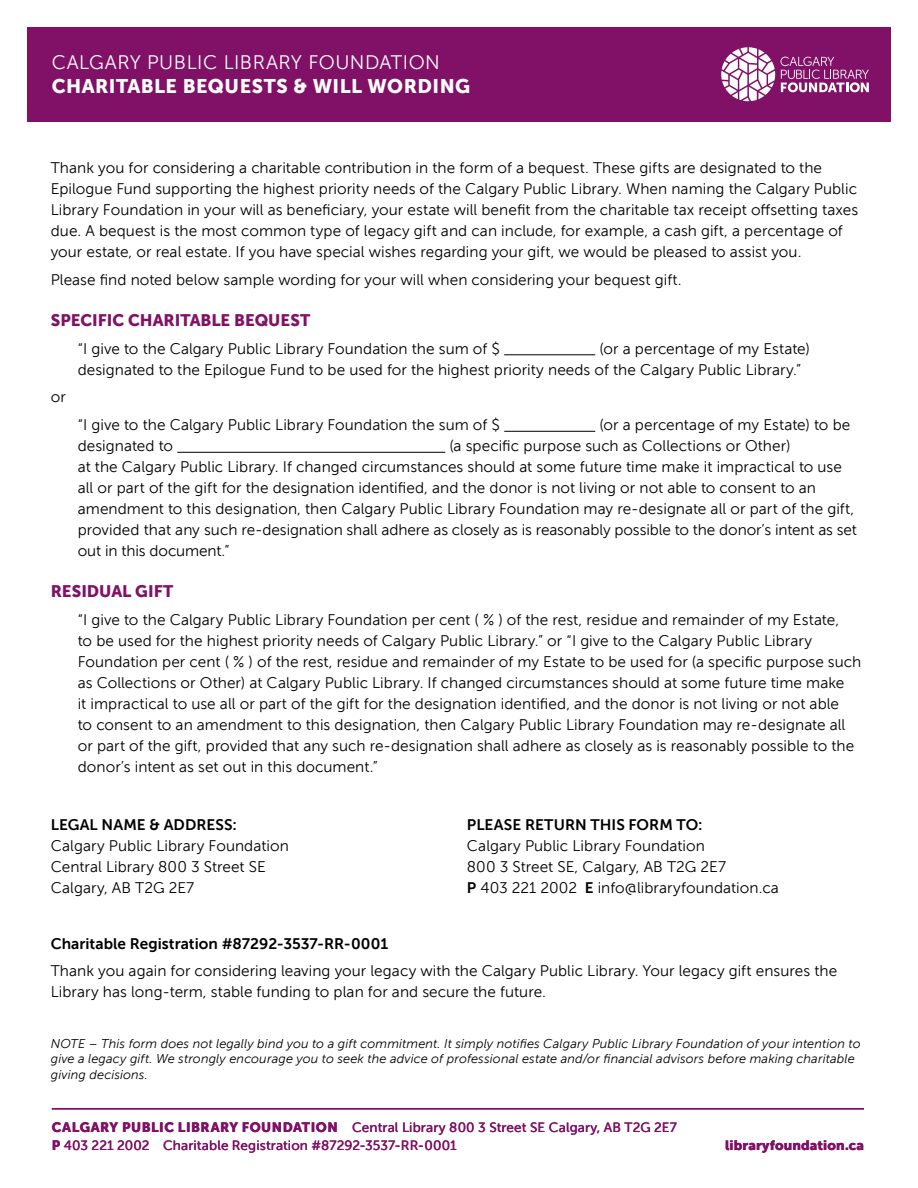
<style>
.page{position:relative;width:918px;height:1188px;background:#fff}
.page>*{position:absolute;margin:0;border:0;box-sizing:border-box;transform-origin:0 0}
.t1{font:19.5px "Museo Sans 900";letter-spacing:.025em;color:#fff}
.t2{font:19.5px "Museo Sans 300";letter-spacing:.025em;color:#fff}
.t3{font:16.5px "Museo Sans 900";color:#811167}
.t4{font:15.3px/21px "Museo Sans 300";letter-spacing:.005em;color:#000}
.t5{font:15.3px "Museo Sans 700";color:#000}
.t6{font:13.5px/18px "Museo Sans 500";letter-spacing:.005em;color:#811167}
.t7{font:13.5px "Museo Sans 900";letter-spacing:.01em;color:#811167}
.t8{font:italic 12.75px/15.8px "Museo Sans 300";letter-spacing:.01em;color:#000}
.s1{font-family:"Museo Sans 700"}
.s2{font-family:"Museo Sans 900"}
</style>
<div class="page">
<hr style="left:504px;top:354px;width:91px;height:1px;background:#000">
<hr style="left:504px;top:431px;width:91px;height:1px;background:#000">
<hr style="left:177px;top:452px;width:268px;height:1px;background:#000">
<div style="left:27px;top:27px;width:864px;height:95px;background:#811167"></div>
<svg style="left:721px;top:47px;width:54px;height:54px"></svg>
<svg style="left:781px;top:57px;width:88px;height:35px"></svg>
<hr style="left:52px;top:1108px;width:812px;height:1px;background:#811167">
<p class="t2" style="left:52px;top:52px;width:390px">CALGARY PUBLIC LIBRARY FOUNDATION</p>
<p class="t1" style="left:52px;top:75px;width:420px">CHARITABLE BEQUESTS &amp; WILL WORDING</p>
<p class="t1" style="left:52px;top:75px;width:157px">PROMISE FORM</p>
<p class="t4" style="left:51px;top:157px;width:809px">Thank you for considering a charitable contribution in the form of a bequest. These gifts are designated to the Epilogue Fund supporting the highest priority needs of the Calgary Public Library. When naming the Calgary Public Library Foundation in your will as beneficiary, your estate will benefit from the charitable tax receipt offsetting taxes due. A bequest is the most common type of legacy gift and can include, for example, a cash gift, a percentage of your estate, or real estate. If you have special wishes regarding your gift, we would be pleased to assist you.</p>
<p class="t4" style="left:51px;top:269px;width:633px">Please find noted below sample wording for your will when considering your bequest gift.</p>
<p class="t3" style="left:51px;top:311px;width:261px">SPECIFIC CHARITABLE BEQUEST</p>
<p class="t4" style="left:78px;top:338px;width:424px">“I give to the Calgary Public Library Foundation the sum of $</p>
<p class="t4" style="left:78px;top:338px;width:734px;text-indent:522px">(or a percentage of my Estate) designated to the Epilogue Fund to be used for the highest priority needs of the Calgary Public Library.”</p>
<p class="t4" style="left:51px;top:387px;width:17px">or</p>
<p class="t4" style="left:78px;top:414px;width:424px">“I give to the Calgary Public Library Foundation the sum of $</p>
<p class="t4" style="left:599px;top:414px;width:253px">(or a percentage of my Estate) to be</p>
<p class="t4" style="left:78px;top:435px;width:97px">designated to</p>
<p class="t4" style="left:78px;top:435px;width:781px;text-indent:372px">(a specific purpose such as Collections or Other)<br>at the Calgary Public Library. If changed circumstances should at some future time make it impractical to use all or part of the gift for the designation identified, and the donor is not living or not able to consent to an amendment to this designation, then Calgary Public Library Foundation may re-designate all or part of the gift, provided that any such re-designation shall adhere as closely as is reasonably possible to the donor’s intent as set out in this document.”</p>
<p class="t3" style="left:51px;top:582px;width:124px">RESIDUAL GIFT</p>
<p class="t4" style="left:78px;top:609px;width:785px">“I give to the Calgary Public Library Foundation per cent ( % ) of the rest, residue and remainder of my Estate,<br>to be used for the highest priority needs of Calgary Public Library.” or “I give to the Calgary Public Library Foundation per cent ( % ) of the rest, residue and remainder of my Estate to be used for (a specific purpose such as Collections or Other) at Calgary Public Library. If changed circumstances should at some future time make<br>it impractical to use all or part of the gift for the designation identified, and the donor is not living or not able<br>to consent to an amendment to this designation, then Calgary Public Library Foundation may re-designate all or part of the gift, provided that any such re-designation shall adhere as closely as is reasonably possible to the donor’s intent as set out in this document.”</p>
<p class="t5" style="left:51px;top:816px;width:188px">LEGAL NAME &amp; ADDRESS:</p>
<p class="t4" style="left:51px;top:835px;width:240px">Calgary Public Library Foundation<br>Central Library 800 3 Street SE<br>Calgary, AB T2G 2E7</p>
<p class="t5" style="left:467px;top:816px;width:237px">PLEASE RETURN THIS FORM TO:</p>
<p class="t4" style="left:467px;top:835px;width:314px">Calgary Public Library Foundation<br>800 3 Street SE, Calgary, AB T2G 2E7<br><span class="s1">P</span> 403 221 2002 <span class="s1">E</span> info@libraryfoundation.ca</p>
<p class="t5" style="left:51px;top:935px;width:339px">Charitable Registration #87292-3537-RR-0001</p>
<p class="t4" style="left:51px;top:961px;width:788px">Thank you again for considering leaving your legacy with the Calgary Public Library. Your legacy gift ensures the<br>Library has long-term, stable funding to plan for and secure the future.</p>
<p class="t8" style="left:51px;top:1035px;width:811px">NOTE – This form does not legally bind you to a gift commitment. It simply notifies Calgary Public Library Foundation of your intention to give a legacy gift. We strongly encourage you to seek the advice of professional estate and/or financial advisors before making charitable giving decisions.</p>
<p class="t6" style="left:52px;top:1118px;width:627px"><span class="s2">CALGARY PUBLIC LIBRARY FOUNDATION</span> Central Library 800 3 Street SE Calgary, AB T2G 2E7<br><span class="s2">P</span> 403 221 2002 Charitable Registration #87292-3537-RR-0001</p>
<p class="t7" style="left:725px;top:1137px;width:140px">libraryfoundation.ca</p>
</div>
